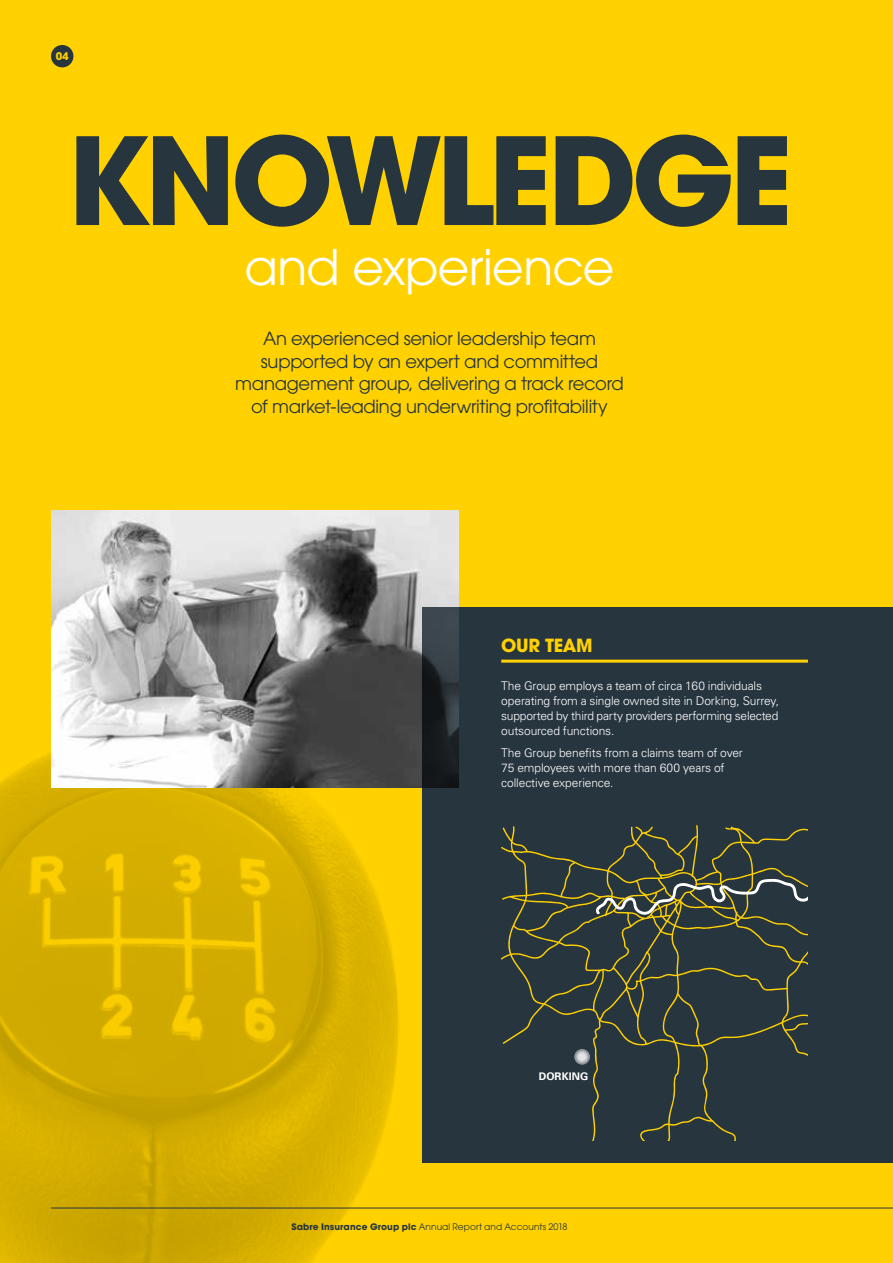
<style>
.page{position:relative;width:893px;height:1263px;background:#ffd100}
.page>*{position:absolute;margin:0;border:0;box-sizing:border-box;transform-origin:0 0}
.t1{font:700 120px "Avant Garde";letter-spacing:-.05em;color:#27353f}
.t2{font:48.75px "Avant Garde";letter-spacing:-.015em;color:#fff}
.t3{font:18px/22.5px "Avant Garde";letter-spacing:-.015em;color:#27353f;text-align:center}
.t4{font:700 18px "Avant Garde";letter-spacing:-.015em;color:#ffd100}
.t5{font:300 12px/15px "Univers";letter-spacing:-.01em;color:#fff}
.t6{font:700 10.5px "Univers";letter-spacing:.01em;color:#fff}
.t7{font:700 10.5px "Avant Garde";color:#ffd100}
.t8{font:9px "Avant Garde";letter-spacing:.01em;color:#27353f}
.s1{font-weight:700}
</style>
<div class="page">
<img style="left:0;top:594px;width:568px;height:669px">
<div style="left:422px;top:608px;width:471px;height:555px;background:#27353f"></div>
<img style="left:51px;top:510px;width:407px;height:278px">
<svg style="left:422px;top:608px;width:36px;height:180px;background:#252c30"></svg>
<svg style="left:501px;top:825px;width:307px;height:315px"></svg>
<svg style="left:595px;top:879px;width:213px;height:36px"></svg>
<svg style="left:574px;top:1049px;width:16px;height:16px"></svg>
<svg style="left:576px;top:1051px;width:12px;height:11px"></svg>
<div style="left:578px;top:1053px;width:8px;height:7px;background:#e3e4e6;border-radius:50%"></div>
<hr style="left:501px;top:660px;width:307px;height:3px;background:#ffd100">
<hr style="left:51px;top:1208px;width:842px;height:1px;background:#27353f">
<div style="left:51px;top:45px;width:22px;height:22px;background:#27353f;border-radius:50%"></div>
<p class="t7" style="left:56px;top:49px;width:15px">04</p>
<h1 class="t1" style="left:66px;top:103px;width:728px">KNOWLEDGE</h1>
<h2 class="t2" style="left:244px;top:238px;width:372px">and experience</h2>
<h3 class="t3" style="left:235px;top:327px;width:390px">An experienced senior leadership team supported by an expert and committed management group, delivering a track record of market-leading underwriting profitability</h3>
<h3 class="t4" style="left:501px;top:634px;width:93px">OUR TEAM</h3>
<p class="t5" style="left:501px;top:677px;width:279px">The Group employs a team of circa 160 individuals operating from a single owned site in Dorking, Surrey, supported by third party providers performing selected outsourced functions.</p>
<p class="t5" style="left:501px;top:745px;width:243px">The Group benefits from a claims team of over<br>75 employees with more than 600 years of collective experience.</p>
<p class="t6" style="left:539px;top:1070px;width:51px">DORKING</p>
<p class="t8" style="left:291px;top:1221px;width:278px"><span class="s1">Sabre Insurance Group plc</span> Annual Report and Accounts 2018</p>
</div>
